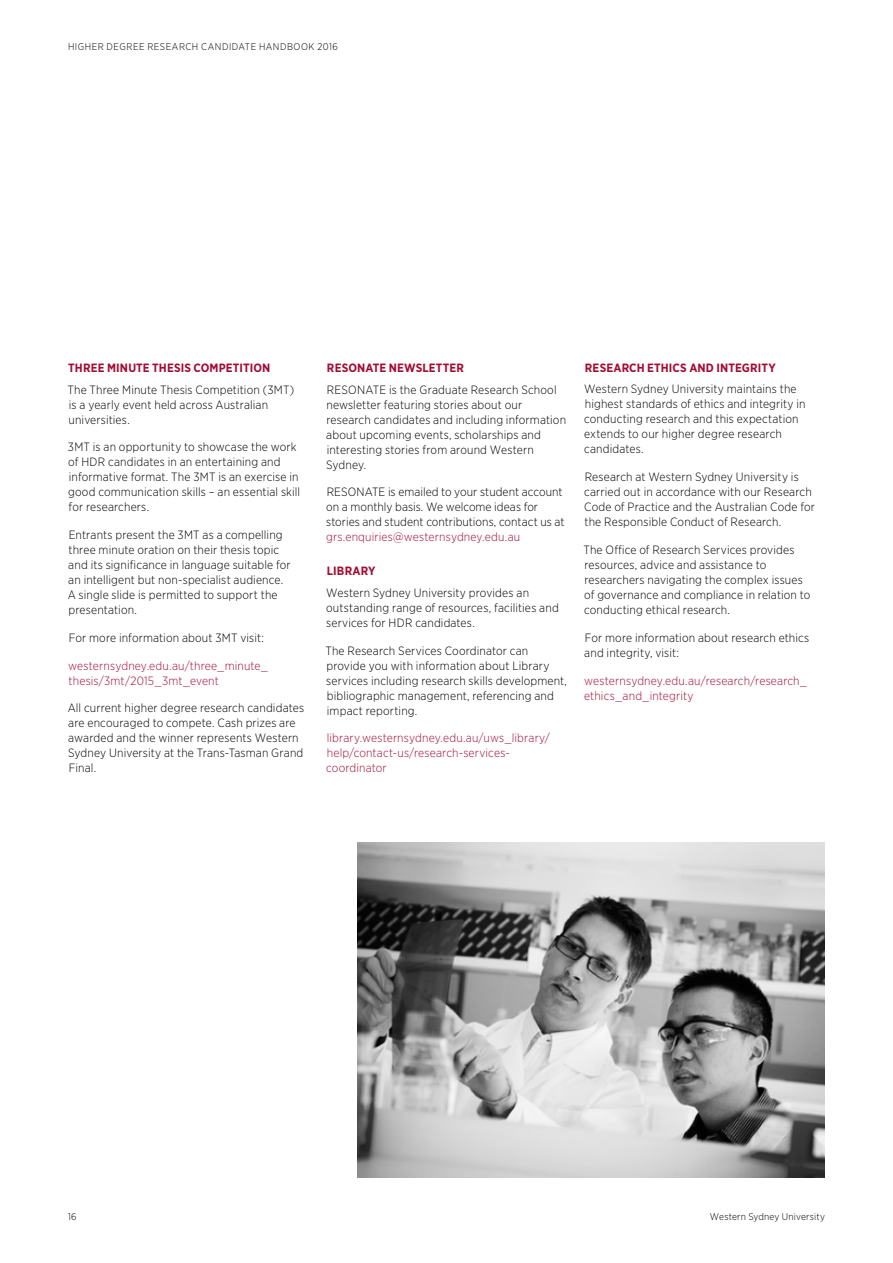
<style>
.page{position:relative;width:893px;height:1263px;background:#fff}
.page>*{position:absolute;margin:0;border:0;box-sizing:border-box;transform-origin:0 0}
.t1{font:300 12px/15px "Gotham Narrow";letter-spacing:.01em;color:#000}
.t2{font:300 12px/15px "Gotham Narrow";letter-spacing:.015em;color:#a30c33}
.t3{font:700 12px "Gotham Narrow";letter-spacing:.01em;color:#a30c33}
.t4{font:300 9.75px "Gotham Narrow";letter-spacing:.045em;color:#000}
.t5{font:300 9.75px "Gotham Narrow";letter-spacing:.02em;color:#000}
</style>
<div class="page">
<hr style="left:892px;top:0;width:1px;height:1263px;background:#ecd1cd">
<img style="left:357px;top:842px;width:468px;height:336px">
<p class="t4" style="left:68px;top:41px;width:271px">HIGHER DEGREE RESEARCH CANDIDATE HANDBOOK 2016</p>
<p class="t3" style="left:68px;top:360px;width:204px">THREE MINUTE THESIS COMPETITION</p>
<p class="t1" style="left:67px;top:381px;width:228px">The Three Minute Thesis Competition (3MT) is a yearly event held across Australian universities.</p>
<p class="t1" style="left:68px;top:439px;width:234px">3MT is an opportunity to showcase the work of HDR candidates in an entertaining and informative format. The 3MT is an exercise in good communication skills – an essential skill for researchers.</p>
<p class="t1" style="left:68px;top:527px;width:225px">Entrants present the 3MT as a compelling three minute oration on their thesis topic and its significance in language suitable for an intelligent but non-specialist audience.<br>A single slide is permitted to support the presentation.</p>
<p class="t1" style="left:69px;top:630px;width:197px">For more information about 3MT visit:</p>
<p class="t2" style="left:68px;top:657px;width:201px">westernsydney.edu.au/three_minute_ thesis/3mt/2015_3mt_event</p>
<p class="t1" style="left:68px;top:700px;width:238px">All current higher degree research candidates are encouraged to compete. Cash prizes are awarded and the winner represents Western Sydney University at the Trans-Tasman Grand Final.</p>
<p class="t3" style="left:327px;top:360px;width:139px">RESONATE NEWSLETTER</p>
<p class="t1" style="left:326px;top:381px;width:241px">RESONATE is the Graduate Research School newsletter featuring stories about our research candidates and including information about upcoming events, scholarships and interesting stories from around Western Sydney.</p>
<p class="t1" style="left:326px;top:484px;width:240px">RESONATE is emailed to your student account on a monthly basis. We welcome ideas for stories and student contributions, contact us at</p>
<p class="t2" style="left:326px;top:529px;width:196px">grs.enquiries@westernsydney.edu.au</p>
<p class="t3" style="left:327px;top:563px;width:50px">LIBRARY</p>
<p class="t1" style="left:326px;top:585px;width:234px">Western Sydney University provides an outstanding range of resources, facilities and services for HDR candidates.</p>
<p class="t1" style="left:325px;top:642px;width:243px">The Research Services Coordinator can provide you with information about Library services including research skills development, bibliographic management, referencing and impact reporting.</p>
<p class="t2" style="left:326px;top:730px;width:225px">library.westernsydney.edu.au/uws_library/ help/contact-us/research-services&shy;coordinator</p>
<p class="t3" style="left:585px;top:360px;width:192px">RESEARCH ETHICS AND INTEGRITY</p>
<p class="t1" style="left:584px;top:381px;width:223px">Western Sydney University maintains the highest standards of ethics and integrity in conducting research and this expectation extends to our higher degree research candidates.</p>
<p class="t1" style="left:584px;top:469px;width:232px">Research at Western Sydney University is carried out in accordance with our Research Code of Practice and the Australian Code for the Responsible Conduct of Research.</p>
<p class="t1" style="left:583px;top:542px;width:229px">The Office of Research Services provides resources, advice and assistance to researchers navigating the complex issues of governance and compliance in relation to conducting ethical research.</p>
<p class="t1" style="left:584px;top:630px;width:227px">For more information about research ethics and integrity, visit:</p>
<p class="t2" style="left:584px;top:672px;width:224px">westernsydney.edu.au/research/research_ ethics_and_integrity</p>
<p class="t4" style="left:68px;top:1211px;width:10px">16</p>
<p class="t5" style="left:710px;top:1211px;width:117px">Western Sydney University</p>
</div>
